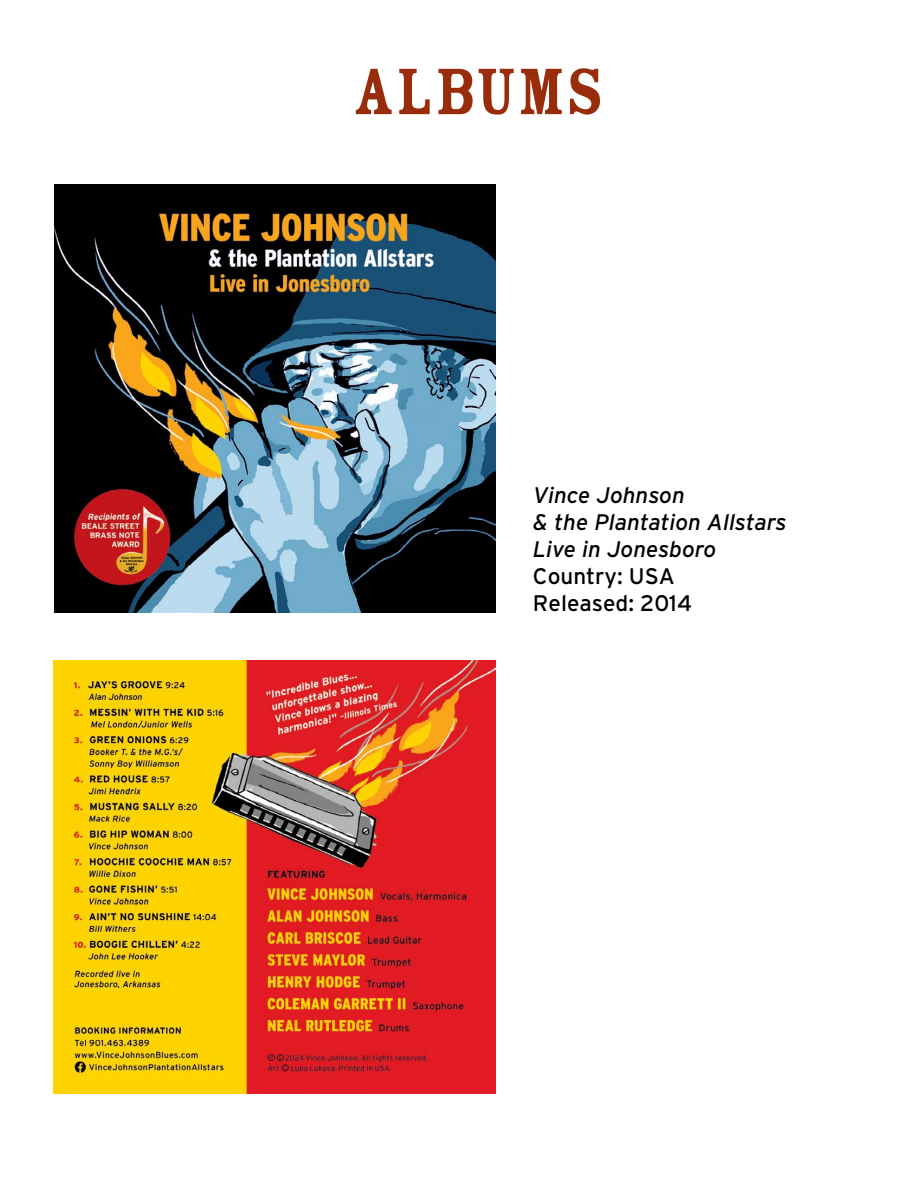
<style>
.page{position:relative;width:918px;height:1188px;background:#fff}
.page>*{position:absolute;margin:0;border:0;box-sizing:border-box;transform-origin:0 0}
.t1{font:72px "Rosewood Std Fill";color:#992d0b}
.t2{font:italic 22.5px/27px "Interstate";color:#000}
.t3{font:22.5px/27px "Interstate";color:#000}
</style>
<div class="page">
<img style="left:54px;top:184px;width:441px;height:428px">
<img style="left:54px;top:660px;width:441px;height:434px">
<h1 class="t1" style="left:352px;top:53px;width:254px">ALBUMS</h1>
<p class="t2" style="left:533px;top:481px;width:255px">Vince Johnson<br>&amp; the Plantation Allstars<br>Live in Jonesboro</p>
<p class="t3" style="left:533px;top:562px;width:161px">Country: USA<br>Released: 2014</p>
</div>
